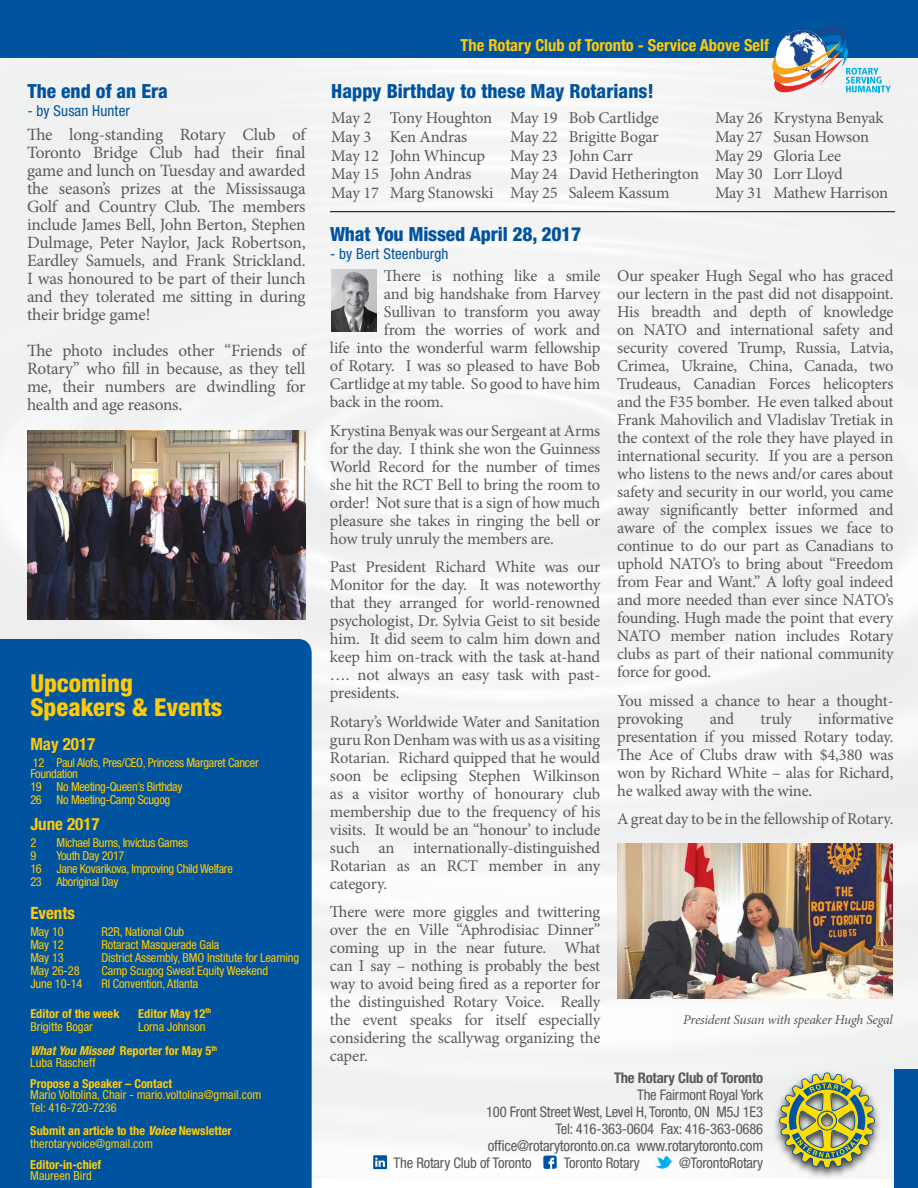
<style>
.page{position:relative;width:918px;height:1188px;background:#fff}
.page>*{position:absolute;margin:0;border:0;box-sizing:border-box;transform-origin:0 0}
.t1{font:800 condensed 24.75px/24.8px "Helvetica Neue";color:#ffcb05}
.t2{font:800 condensed 19.5px "Helvetica Neue LT Std";color:#00539f}
.t3{font:17.25px/18px "Minion Pro";letter-spacing:-.015em;color:#58595b;text-align:justify}
.t4{font:700 condensed 16.95px "Helvetica Neue";color:#ffcb05}
.t5{font:16.5px/18px "Minion Pro";letter-spacing:-.015em;color:#58595b;text-align:justify}
.t6{font:700 condensed 16.5px "Helvetica Neue";color:#ffcb05}
.t7{font:condensed 15px "Helvetica Neue";letter-spacing:-.015em;color:#58595b}
.t8{font:condensed 15px "Helvetica Neue LT Std";letter-spacing:.01em;color:#00539f}
.t9{font:condensed 14.7px/17px "Helvetica Neue LT Std";letter-spacing:-.015em;color:#58595b;text-align:right}
.t10{font:700 condensed 14.7px "Helvetica Neue";letter-spacing:-.015em;color:#58595b}
.t11{font:italic 13.5px "Minion Pro";letter-spacing:-.015em;color:#58595b}
.t12{font:condensed 12.3px/13px "Helvetica Neue LT Std";letter-spacing:-.01em;color:#ffcb05}
.t13{font:700 condensed 12.3px "Helvetica Neue";color:#ffcb05}
.s1{font-style:italic}
.s2{font-weight:800;font-style:italic}
</style>
<div class="page">
<img style="left:0;top:57px;width:918px;height:1122px">
<div style="left:0;top:0;width:918px;height:57px;background:#00539f"></div>
<div style="left:894px;top:1070px;width:24px;height:118px;background:#00539f"></div>
<div style="left:772px;top:1070px;width:110px;height:110px;background:#000;opacity:.75"></div>
<svg style="left:779px;top:1073px;width:96px;height:95px;background:#a9af71"></svg>
<svg style="left:543px;top:1155px;width:14px;height:14px"></svg>
<svg style="left:655px;top:1156px;width:18px;height:15px"></svg>
<svg style="left:373px;top:1155px;width:14px;height:14px"></svg>
<svg style="left:772px;top:26px;width:119px;height:73px"></svg>
<img style="left:331px;top:269px;width:46px;height:62px">
<div style="left:0;top:639px;width:312px;height:549px;background:#00539f"></div>
<img style="left:617px;top:844px;width:276px;height:154px">
<img style="left:27px;top:430px;width:279px;height:190px">
<hr style="left:330px;top:211px;width:565px;height:1px;background:#000">
<p class="t6" style="left:461px;top:32px;width:310px">The Rotary Club of Toronto - Service Above Self</p>
<p class="t2" style="left:27px;top:79px;width:142px">The end of an Era</p>
<p class="t2" style="left:331px;top:79px;width:324px">Happy Birthday to these May Rotarians!</p>
<p class="t8" style="left:27px;top:102px;width:104px">- by Susan Hunter</p>
<p class="t5" style="left:510px;top:108px;width:190px;line-height:18.8px;text-align:left">May 19 Bob Cartlidge<br>May 22 Brigitte Bogar<br>May 23 John Carr<br>May 24 David Hetherington<br>May 25 Saleem Kassum</p>
<p class="t5" style="left:715px;top:108px;width:175px;line-height:18.8px;text-align:left">May 26 Krystyna Benyak<br>May 27 Susan Howson<br>May 29 Gloria Lee<br>May 30 Lorr Lloyd<br>May 31 Mathew Harrison</p>
<p class="t5" style="left:331px;top:109px;width:164px;line-height:18.8px;text-align:left">May 2 Tony Houghton<br>May 3 Ken Andras<br>May 12 John Whincup<br>May 15 John Andras<br>May 17 Marg Stanowski</p>
<p class="t3" style="left:27px;top:126px;width:280px">The long-standing Rotary Club of Toronto Bridge Club had their final game and lunch on Tuesday and awarded the season’s prizes at the Mississauga Golf and Country Club. The members include James Bell, John Berton, Stephen Dulmage, Peter Naylor, Jack Robertson, Eardley Samuels, and Frank Strickland.<br>I was honoured to be part of their lunch and they tolerated me sitting in during their bridge game!</p>
<p class="t3" style="left:27px;top:342px;width:280px">The photo includes other “Friends of Rotary” who fill in because, as they tell me, their numbers are dwindling for health and age reasons.</p>
<p class="t2" style="left:330px;top:222px;width:253px">What You Missed April 28, 2017</p>
<p class="t8" style="left:330px;top:245px;width:120px">- by Bert Steenburgh</p>
<p class="t5" style="left:384px;top:267px;width:218px">There is nothing like a smile</p>
<p class="t5" style="left:384px;top:285px;width:218px">and big handshake from Harvey</p>
<p class="t5" style="left:384px;top:303px;width:218px">Sullivan to transform you away</p>
<p class="t5" style="left:384px;top:321px;width:218px">from the worries of work and</p>
<p class="t5" style="left:330px;top:339px;width:272px">life into the wonderful warm fellowship</p>
<p class="t5" style="left:330px;top:357px;width:272px">of Rotary. I was so pleased to have Bob</p>
<p class="t5" style="left:330px;top:375px;width:272px">Cartlidge at my table. So good to have him</p>
<p class="t5" style="left:330px;top:393px;width:115px">back in the room.</p>
<p class="t5" style="left:330px;top:422px;width:272px">Krystina Benyak was our Sergeant at Arms for the day. I think she won the Guinness World Record for the number of times she hit the RCT Bell to bring the room to order! Not sure that is a sign of how much pleasure she takes in ringing the bell or how truly unruly the members are.</p>
<p class="t5" style="left:330px;top:558px;width:272px">Past President Richard White was our Monitor for the day. It was noteworthy that they arranged for world-renowned psychologist, Dr. Sylvia Geist to sit beside him. It did seem to calm him down and keep him on-track with the task at-hand …. not always an easy task with past&shy;presidents.</p>
<p class="t5" style="left:330px;top:713px;width:272px">Rotary’s Worldwide Water and Sanitation guru Ron Denham was with us as a visiting Rotarian. Richard quipped that he would soon be eclipsing Stephen Wilkinson as a visitor worthy of honourary club membership due to the frequency of his visits. It would be an “honour’ to include such an internationally-distinguished Rotarian as an RCT member in any category.</p>
<p class="t5" style="left:330px;top:903px;width:272px">There were more giggles and twittering over the en Ville “Aphrodisiac Dinner” coming up in the near future. What can I say – nothing is probably the best way to avoid being fired as a reporter for the distinguished Rotary Voice. Really the event speaks for itself especially considering the scallywag organizing the caper.</p>
<p class="t5" style="left:617px;top:267px;width:278px">Our speaker Hugh Segal who has graced our lectern in the past did not disappoint.<br>His breadth and depth of knowledge on NATO and international safety and security covered Trump, Russia, Latvia, Crimea, Ukraine, China, Canada, two Trudeaus, Canadian Forces helicopters and the F35 bomber. He even talked about Frank Mahovilich and Vladislav Tretiak in the context of the role they have played in international security. If you are a person who listens to the news and/or cares about safety and security in our world, you came away significantly better informed and aware of the complex issues we face to continue to do our part as Canadians to uphold NATO’s to bring about “Freedom from Fear and Want.” A lofty goal indeed and more needed than ever since NATO’s founding. Hugh made the point that every NATO member nation includes Rotary clubs as part of their national community force for good.</p>
<p class="t5" style="left:617px;top:692px;width:278px">You missed a chance to hear a thought&shy;provoking</p>
<h1 class="t1" style="left:30px;top:670px;width:193px">Upcoming<br>Speakers &amp; Events</h1>
<p class="t4" style="left:30px;top:734px;width:67px">May 2017</p>
<p class="t12" style="left:30px;top:758px;width:230px;line-height:10.8px">12 Paul Alofs, Pres/CEO, Princess Margaret Cancer<br>Foundation</p>
<p class="t12" style="left:30px;top:780px;width:154px">19 No Meeting-Queen’s Birthday<br>26 No Meeting-Camp Scugog</p>
<p class="t4" style="left:30px;top:814px;width:71px">June 2017</p>
<p class="t12" style="left:30px;top:836px;width:7px">2</p>
<p class="t12" style="left:57px;top:836px;width:133px">Michael Burns, Invictus Games</p>
<p class="t12" style="left:30px;top:849px;width:7px">9</p>
<p class="t5" style="left:617px;top:710px;width:278px;text-indent:201px">informative presentation if you missed Rotary today.<br>The Ace of Clubs draw with $4,380 was won by Richard White – alas for Richard, he walked away with the wine.</p>
<p class="t5" style="left:617px;top:810px;width:278px">A great day to be in the fellowship of Rotary.</p>
<p class="t5" style="left:710px;top:710px;width:26px">and</p>
<p class="t5" style="left:761px;top:710px;width:33px">truly</p>
<p class="t12" style="left:30px;top:849px;width:204px;text-indent:26px">Youth Day 2017<br>16 Jane Kovarikova, Improving Child Welfare<br>23 Aboriginal Day</p>
<p class="t4" style="left:30px;top:902px;width:46px">Events</p>
<p class="t12" style="left:30px;top:925px;width:35px">May 10</p>
<p class="t12" style="left:101px;top:925px;width:84px">R2R, National Club</p>
<p class="t12" style="left:30px;top:938px;width:35px">May 12</p>
<p class="t12" style="left:101px;top:938px;width:119px">Rotaract Masquerade Gala</p>
<p class="t12" style="left:30px;top:951px;width:35px">May 13</p>
<p class="t12" style="left:101px;top:951px;width:199px">District Assembly, BMO Institute for Learning</p>
<p class="t12" style="left:30px;top:964px;width:51px">May 26-28</p>
<p class="t12" style="left:101px;top:964px;width:168px">Camp Scugog Sweat Equity Weekend</p>
<p class="t12" style="left:30px;top:977px;width:54px">June 10-14</p>
<p class="t12" style="left:101px;top:977px;width:98px">RI Convention, Atlanta</p>
<p class="t13" style="left:30px;top:1006px;width:91px">Editor of the week</p>
<p class="t13" style="left:138px;top:1006px;width:74px">Editor May 12<sup>th</sup></p>
<p class="t12" style="left:30px;top:1020px;width:64px">Brigitte Bogar</p>
<p class="t12" style="left:138px;top:1020px;width:69px">Lorna Johnson</p>
<p class="t13" style="left:30px;top:1043px;width:188px"><span class="s1">What You Missed</span> Reporter for May 5<sup>th</sup></p>
<p class="t12" style="left:30px;top:1056px;width:67px">Luba Rascheff</p>
<p class="t13" style="left:30px;top:1076px;width:143px">Propose a Speaker – Contact</p>
<p class="t12" style="left:30px;top:1088px;width:233px">Mario Voltolina, Chair - mario.voltolina@gmail.com<br>Tel: 416-720-7236</p>
<p class="t13" style="left:30px;top:1123px;width:203px">Submit an article to the <span class="s2">Voice</span> Newsletter</p>
<p class="t12" style="left:30px;top:1137px;width:124px">therotaryvoice@gmail.com</p>
<p class="t13" style="left:30px;top:1157px;width:72px">Editor-in-chief</p>
<p class="t12" style="left:30px;top:1169px;width:63px">Maureen Bird</p>
<p class="t11" style="left:683px;top:1010px;width:211px">President Susan with speaker Hugh Segal</p>
<p class="t10" style="left:614px;top:1068px;width:151px">The Rotary Club of Toronto</p>
<p class="t9" style="left:486px;top:1086px;width:279px">The Fairmont Royal York<br>100 Front Street West, Level H, Toronto, ON M5J 1E3<br>Tel: 416-363-0604 Fax: 416-363-0686</p>
<p class="t7" style="left:488px;top:1137px;width:277px">office@rotarytoronto.on.ca www.rotarytoronto.com</p>
<p class="t9" style="left:394px;top:1154px;width:139px">The Rotary Club of Toronto</p>
<p class="t9" style="left:564px;top:1154px;width:77px">Toronto Rotary</p>
<p class="t9" style="left:679px;top:1154px;width:86px">@TorontoRotary</p>
</div>
